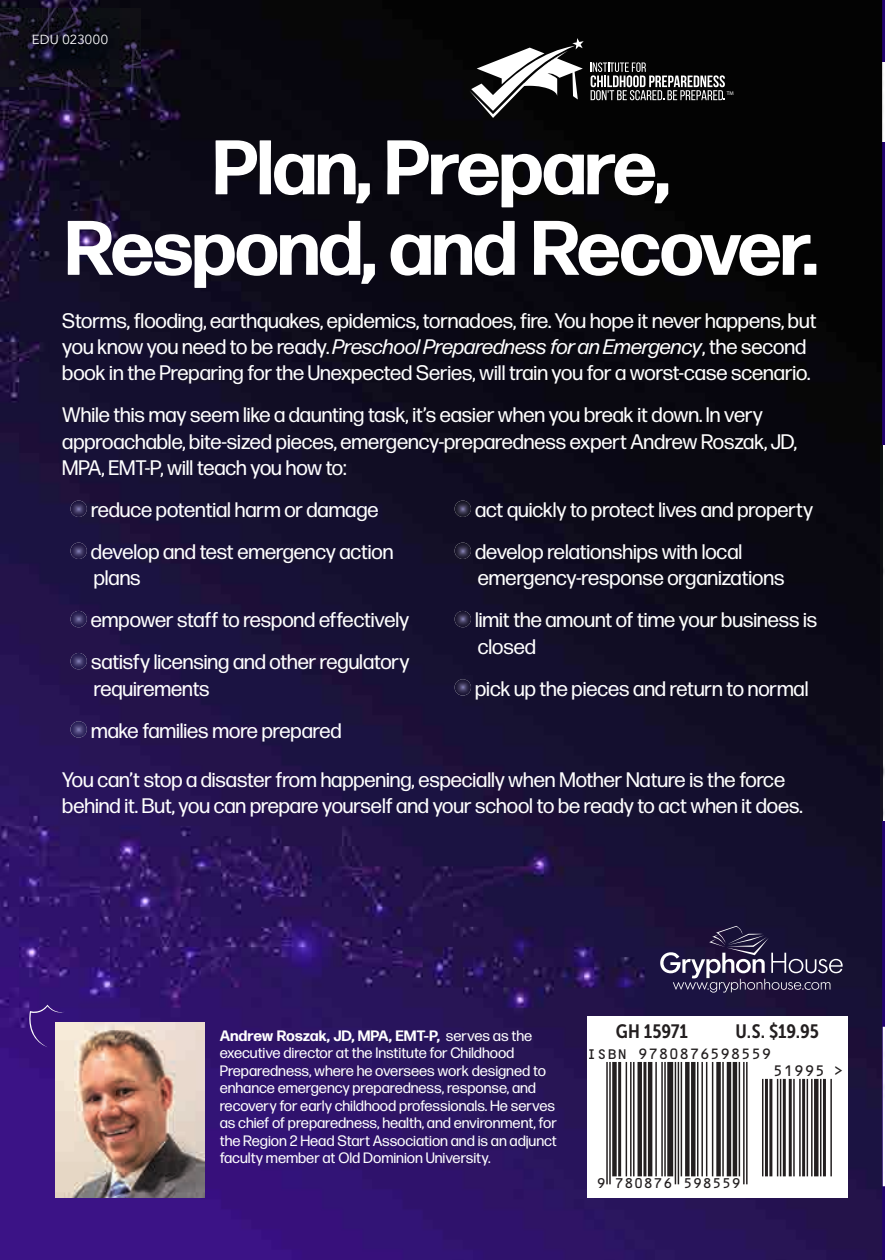
<style>
.page{position:relative;width:885px;height:1260px;background:#fff}
.page>*{position:absolute;margin:0;border:0;box-sizing:border-box;transform-origin:0 0}
.t1{font:700 77px/80.5px "Forma DJR Banner";letter-spacing:.01em;color:#fff;text-align:center}
.t2{font:21px/42px "Forma DJR Banner";letter-spacing:.03em;color:#fff}
.t3{font:19.25px "Museo Sans Cond 700";letter-spacing:-.005em;color:#231f20;scale:1.04 1}
.t4{font:15.05px/17.5px "Forma DJR Banner";letter-spacing:.04em;color:#fff}
.t5{font:14.53px "OCRB";color:#231f20}
.t6{font:14.35px "OCRB";color:#231f20}
.t7{font:13.47px "OCRB";color:#231f20}
.t8{font:13.12px "Avenir";letter-spacing:.02em;color:#fff}
.t9{font:5.42px "Myriad Pro";color:#fff}
.s1{font-style:italic}
.s2{font-weight:700}
</style>
<div class="page">
<svg style="left:882px;top:0;width:2px;height:1259px"></svg>
<img style="left:882px;top:62px;width:2px;height:80px">
<img style="left:882px;top:1026px;width:2px;height:159px">
<img style="left:0;top:0;width:882px;height:1259px">
<svg style="left:469px;top:38px;width:114px;height:80px"></svg>
<svg style="left:590px;top:62px;width:134px;height:38px;background:#4f4f4f"></svg>
<img style="left:70px;top:500px;width:17px;height:17px;border-radius:8px">
<img style="left:70px;top:542px;width:17px;height:17px;border-radius:8px">
<img style="left:70px;top:610px;width:17px;height:17px;border-radius:8px">
<img style="left:70px;top:652px;width:17px;height:17px;border-radius:8px">
<img style="left:70px;top:721px;width:17px;height:16px;border-radius:8px">
<img style="left:454px;top:500px;width:17px;height:17px;border-radius:8px">
<img style="left:454px;top:542px;width:17px;height:17px;border-radius:8px">
<img style="left:454px;top:610px;width:17px;height:17px;border-radius:8px">
<img style="left:454px;top:679px;width:17px;height:16px;border-radius:8px">
<img style="left:56px;top:1021px;width:148px;height:176px">
<svg style="left:25px;top:1004px;width:39px;height:42px;background:#59388d"></svg>
<img style="left:0;top:9px;width:140px;height:77px">
<svg style="left:660px;top:925px;width:182px;height:67px;background:#383152"></svg>
<svg style="left:587px;top:1015px;width:260px;height:182px"></svg>
<hr style="left:606px;top:1061px;width:1px;height:122px;background:#231f20">
<hr style="left:609px;top:1061px;width:1px;height:122px;background:#231f20">
<svg style="left:612px;top:1061px;width:4px;height:114px"></svg>
<hr style="left:618px;top:1061px;width:3px;height:114px;background:#231f20">
<hr style="left:625px;top:1061px;width:2px;height:114px;background:#231f20">
<hr style="left:630px;top:1061px;width:1px;height:114px;background:#231f20">
<hr style="left:633px;top:1061px;width:1px;height:114px;background:#231f20">
<div style="left:637px;top:1061px;width:5px;height:114px;background:#231f20"></div>
<hr style="left:643px;top:1061px;width:3px;height:114px;background:#231f20">
<div style="left:647px;top:1061px;width:5px;height:114px;background:#231f20"></div>
<hr style="left:655px;top:1061px;width:1px;height:114px;background:#231f20">
<hr style="left:661px;top:1061px;width:1px;height:114px;background:#231f20">
<hr style="left:664px;top:1061px;width:1px;height:114px;background:#231f20">
<div style="left:667px;top:1061px;width:6px;height:114px;background:#231f20"></div>
<hr style="left:674px;top:1061px;width:2px;height:122px;background:#231f20">
<hr style="left:677px;top:1061px;width:2px;height:122px;background:#231f20">
<hr style="left:680px;top:1061px;width:2px;height:114px;background:#231f20">
<svg style="left:685px;top:1061px;width:4px;height:114px"></svg>
<hr style="left:691px;top:1061px;width:4px;height:114px;background:#231f20">
<hr style="left:697px;top:1061px;width:1px;height:114px;background:#231f20">
<hr style="left:701px;top:1061px;width:1px;height:114px;background:#231f20">
<hr style="left:705px;top:1061px;width:2px;height:114px;background:#231f20">
<hr style="left:711px;top:1061px;width:2px;height:114px;background:#231f20">
<svg style="left:716px;top:1061px;width:4px;height:114px"></svg>
<hr style="left:722px;top:1061px;width:1px;height:114px;background:#231f20">
<div style="left:726px;top:1061px;width:5px;height:114px;background:#231f20"></div>
<div style="left:732px;top:1061px;width:5px;height:114px;background:#231f20"></div>
<hr style="left:738px;top:1061px;width:2px;height:114px;background:#231f20">
<hr style="left:743px;top:1061px;width:1px;height:122px;background:#231f20">
<hr style="left:746px;top:1061px;width:1px;height:122px;background:#231f20">
<hr style="left:761px;top:1078px;width:2px;height:97px;background:#231f20">
<hr style="left:764px;top:1078px;width:3px;height:97px;background:#231f20">
<hr style="left:769px;top:1078px;width:3px;height:97px;background:#231f20">
<hr style="left:776px;top:1078px;width:2px;height:97px;background:#231f20">
<hr style="left:779px;top:1078px;width:2px;height:97px;background:#231f20">
<hr style="left:782px;top:1078px;width:3px;height:97px;background:#231f20">
<hr style="left:788px;top:1078px;width:3px;height:97px;background:#231f20">
<hr style="left:793px;top:1078px;width:1px;height:97px;background:#231f20">
<hr style="left:799px;top:1078px;width:1px;height:97px;background:#231f20">
<hr style="left:802px;top:1078px;width:3px;height:97px;background:#231f20">
<hr style="left:806px;top:1078px;width:2px;height:97px;background:#231f20">
<hr style="left:811px;top:1078px;width:1px;height:97px;background:#231f20">
<div style="left:813px;top:1078px;width:5px;height:97px;background:#231f20"></div>
<hr style="left:819px;top:1078px;width:2px;height:97px;background:#231f20">
<hr style="left:822px;top:1078px;width:3px;height:97px;background:#231f20">
<hr style="left:830px;top:1078px;width:1px;height:97px;background:#231f20">
<img style="left:880px;top:445px;width:4px;height:375px">
<p class="t8" style="left:32px;top:32px;width:78px">EDU 023000</p>
<p class="t9" style="left:726px;top:89px;width:8px">TM</p>
<h1 class="t1" style="left:66px;top:126px;width:752px">Plan, Prepare,<br>Respond, and Recover.</h1>
<p class="t2" style="left:63px;top:307px;width:754px;line-height:26.2px">Storms, flooding, earthquakes, epidemics, tornadoes, fire. You hope it never happens, but you know you need to be ready. <span class="s1">Preschool Preparedness for an Emergency</span>, the second book in the Preparing for the Unexpected Series, will train you for a worst-case scenario.</p>
<p class="t2" style="left:63px;top:401px;width:735px;line-height:26.2px">While this may seem like a daunting task, it’s easier when you break it down. In very approachable, bite-sized pieces, emergency-preparedness expert Andrew Roszak, JD,<br>MPA, EMT-P, will teach you how to:</p>
<p class="t2" style="left:91px;top:488px;width:303px">reduce potential harm or damage develop and test emergency action</p>
<p class="t2" style="left:91px;top:556px;width:320px">plans<br>empower staff to respond effectively satisfy licensing and other regulatory</p>
<p class="t2" style="left:91px;top:666px;width:251px">requirements<br>make families more prepared</p>
<p class="t2" style="left:475px;top:488px;width:339px">act quickly to protect lives and property develop relationships with local</p>
<p class="t2" style="left:475px;top:556px;width:343px">emergency-response organizations limit the amount of time your business is</p>
<p class="t2" style="left:475px;top:624px;width:334px">closed<br>pick up the pieces and return to normal</p>
<p class="t2" style="left:63px;top:766px;width:741px;line-height:26.2px">You can’t stop a disaster from happening, especially when Mother Nature is the force behind it. But, you can prepare yourself and your school to be ready to act when it does.</p>
<p class="t4" style="left:220px;top:1025px;width:338px"><span class="s2">Andrew Roszak, JD, MPA, EMT-P,</span> serves as the executive director at the Institute for Childhood Preparedness, where he oversees work designed to enhance emergency preparedness, response, and recovery for early childhood professionals. He serves as chief of preparedness, health, and environment, for the Region 2 Head Start Association and is an adjunct faculty member at Old Dominion University.</p>
<p class="t3" style="left:616px;top:1020px;width:71px">GH 15971</p>
<p class="t3" style="left:735px;top:1020px;width:82px">U.S. $19.95</p>
<p class="t6" style="left:586px;top:1045px;width:187px">ISBN 9780876598559</p>
<p class="t5" style="left:772px;top:1062px;width:72px">51995 &gt;</p>
<p class="t7" style="left:596px;top:1175px;width:146px">9 780876 598559</p>
</div>
